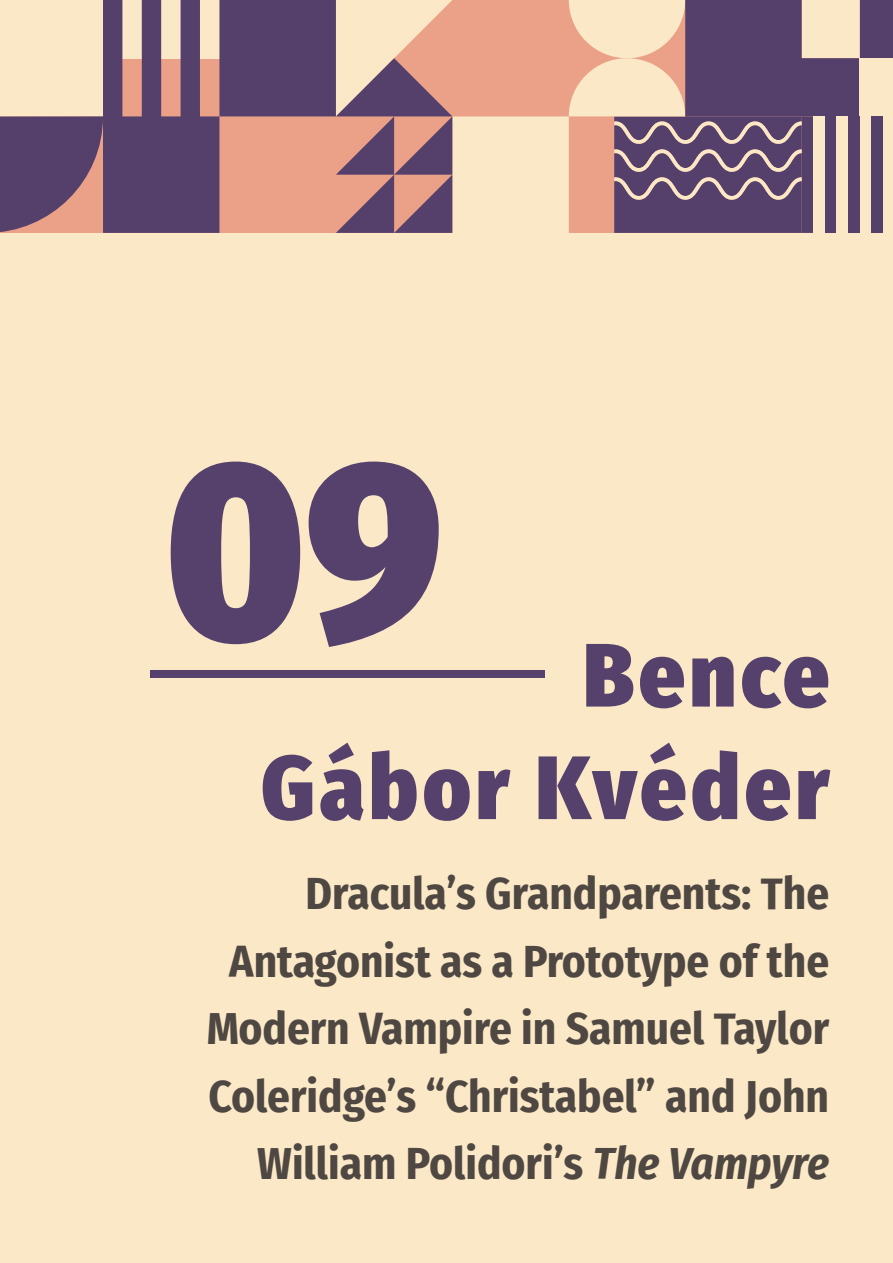
<style>
.page{position:relative;width:893px;height:1263px;background:#fff}
.page>*{position:absolute;margin:0;border:0;box-sizing:border-box;transform-origin:0 0}
.t1{font:900 255px "Fira Sans Condensed";color:#55416c}
.t2{font:900 90px/112.5px "Fira Sans Condensed";letter-spacing:.05em;color:#55416c;text-align:right}
.t3{font:700 45px/67.5px "Fira Sans Condensed";color:#241f21;text-align:right}
.s1{font-style:italic}
</style>
<div class="page">
<div style="left:0;top:242px;width:893px;height:1021px;background:#fae8c7"></div>
<div style="left:150px;top:670px;width:394px;height:7px;background:#55416c"></div>
<svg style="left:0;top:0;width:893px;height:242px;background:#ac8c8e"></svg>
<h1 class="t1" style="left:164px;top:324px;width:281px">09</h1>
<h2 class="t2" style="left:261px;top:611px;width:570px">Bence<br>Gábor Kvéder</h2>
<p class="t3" style="left:206px;top:857px;width:625px">Dracula’s Grandparents: The<br>Antagonist as a Prototype of the<br>Modern Vampire in Samuel Taylor<br>Coleridge’s “Christabel” and John<br>William Polidori’s <span class="s1">The Vampyre</span></p>
</div>
